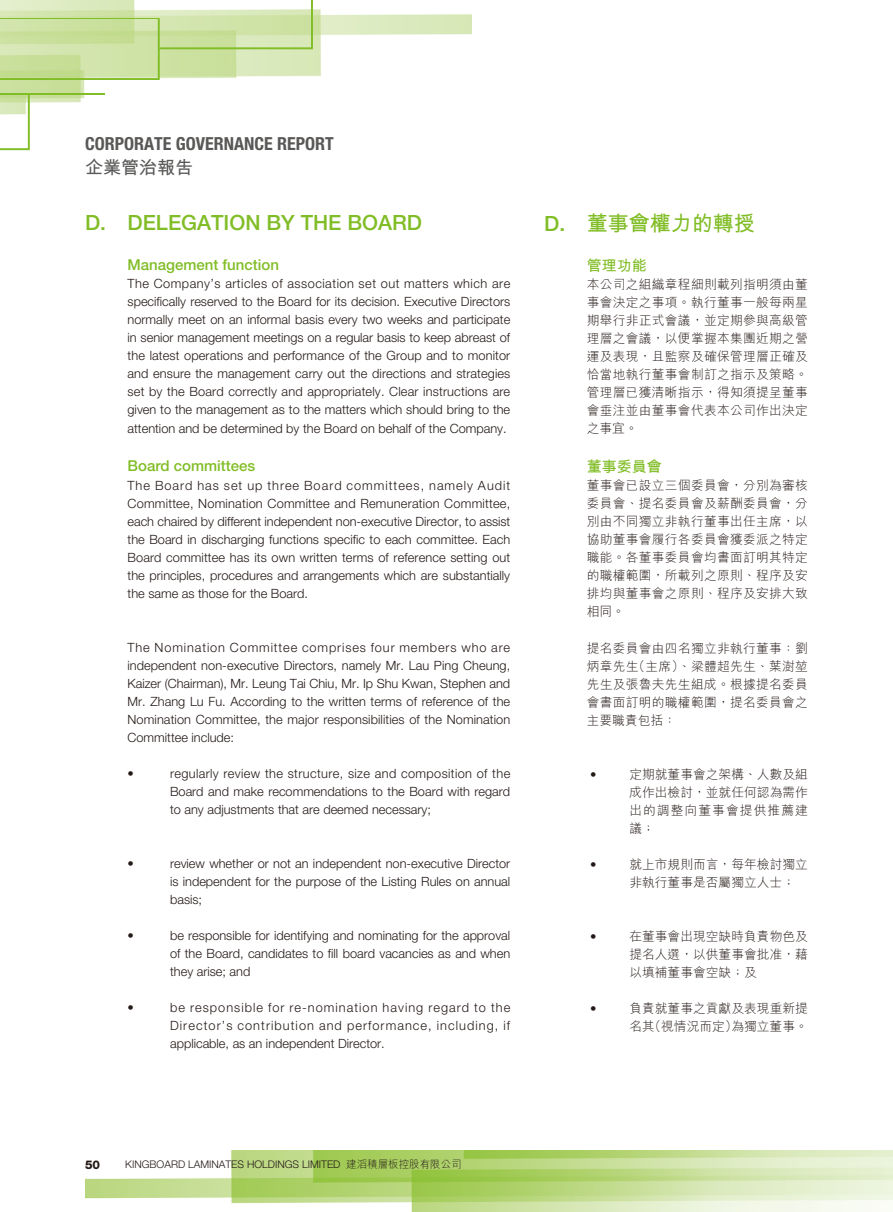
<style>
.page{position:relative;width:893px;height:1212px;background:#fff}
.page>*{position:absolute;margin:0;border:0;box-sizing:border-box;transform-origin:0 0}
.t1{font:500 21px "Helvetica Neue LT Std";color:#81bd26}
.t2{font:21px "M Hei HK Bold E Ten B5 H";color:#81bd26}
.t3{font:700 condensed 18px "Helvetica Neue LT Std";color:#595857}
.t4{font:18px "M Hei HK Bold E Ten B5 H";color:#595857}
.t5{font:500 15px "Helvetica Neue LT Std";color:#81bd26}
.t6{font:15px "M Hei HK Bold E Ten B5 H";color:#81bd26}
.t7{font:300 12.75px/18px "Helvetica Neue LT Std";color:#231916;text-align:justify}
.t8{font:12.75px/18px "M Hei HK Light E Ten B5 H";letter-spacing:.02em;color:#231916;text-align:justify}
.t9{font:12.75px/18px "M Hei HK Light E Ten B5 H";color:#231916}
.t10{font:800 12px "Helvetica Neue LT Std";color:#231916}
.t11{font:300 10.5px "Helvetica Neue LT Std";color:#231916}
.s1{font-family:"Helvetica Neue LT Std";font-weight:500}
.s2{font-family:"M Hei HK Light E Ten B5 H";font-weight:400}
</style>
<div class="page">
<img style="left:0;top:9px;width:472px;height:94px">
<img style="left:85px;top:1150px;width:808px;height:62px">
<svg style="left:0;top:0;width:313px;height:80px;background:#d1e4ac"></svg>
<hr style="left:0;top:93px;width:105px;height:2px;background:#81bd26">
<svg style="left:0;top:95px;width:30px;height:55px"></svg>
<hr style="left:0;top:18px;width:158px;height:1px;background:#81bd26">
<h2 class="t3" style="left:85px;top:137px;width:250px">CORPORATE GOVERNANCE REPORT</h2>
<h2 class="t4" style="left:85px;top:160px;width:110px">企業管治報告</h2>
<h1 class="t1" style="left:85px;top:215px;width:339px">D. DELEGATION BY THE BOARD</h1>
<p class="t5" style="left:128px;top:259px;width:153px">Management function</p>
<p class="t7" style="left:128px;top:276px;width:384px">The Company’s articles of association set out matters which are specifically reserved to the Board for its decision. Executive Directors normally meet on an informal basis every two weeks and participate in senior management meetings on a regular basis to keep abreast of the latest operations and performance of the Group and to monitor and ensure the management carry out the directions and strategies set by the Board correctly and appropriately. Clear instructions are given to the management as to the matters which should bring to the attention and be determined by the Board on behalf of the Company.</p>
<p class="t5" style="left:128px;top:460px;width:129px">Board committees</p>
<p class="t7" style="left:128px;top:477px;width:384px">The Board has set up three Board committees, namely Audit Committee, Nomination Committee and Remuneration Committee, each chaired by different independent non-executive Director, to assist the Board in discharging functions specific to each committee. Each Board committee has its own written terms of reference setting out the principles, procedures and arrangements which are substantially the same as those for the Board.</p>
<p class="t7" style="left:128px;top:639px;width:384px">The Nomination Committee comprises four members who are independent non-executive Directors, namely Mr. Lau Ping Cheung, Kaizer (Chairman), Mr. Leung Tai Chiu, Mr. Ip Shu Kwan, Stephen and Mr. Zhang Lu Fu. According to the written terms of reference of the Nomination Committee, the major responsibilities of the Nomination Committee include:</p>
<p class="t7" style="left:128px;top:765px;width:8px">•</p>
<p class="t7" style="left:170px;top:765px;width:342px">regularly review the structure, size and composition of the Board and make recommendations to the Board with regard to any adjustments that are deemed necessary;</p>
<p class="t7" style="left:128px;top:855px;width:8px">•</p>
<p class="t7" style="left:170px;top:855px;width:342px">review whether or not an independent non-executive Director is independent for the purpose of the Listing Rules on annual basis;</p>
<p class="t7" style="left:128px;top:927px;width:8px">•</p>
<p class="t7" style="left:170px;top:927px;width:342px">be responsible for identifying and nominating for the approval of the Board, candidates to fill board vacancies as and when they arise; and</p>
<p class="t7" style="left:128px;top:999px;width:8px">•</p>
<p class="t7" style="left:170px;top:999px;width:342px">be responsible for re-nomination having regard to the Director’s contribution and performance, including, if applicable, as an independent Director.</p>
<h1 class="t2" style="left:544px;top:216px;width:212px"><span class="s1">D.</span> 董事會權力的轉授</h1>
<p class="t6" style="left:587px;top:260px;width:61px">管理功能</p>
<p class="t8" style="left:587px;top:277px;width:223px">本公司之組織章程細則載列指明須由董事會決定之事項。執行董事一般每兩星期舉行非正式會議，並定期參與高級管理層之會議，以便掌握本集團近期之營運及表現，且監察及確保管理層正確及恰當地執行董事會制訂之指示及策略。管理層已獲清晰指示，得知須提呈董事會垂注並由董事會代表本公司作出決定之事宜。</p>
<p class="t6" style="left:587px;top:461px;width:76px">董事委員會</p>
<p class="t8" style="left:587px;top:478px;width:223px">董事會已設立三個委員會，分別為審核委員會、提名委員會及薪酬委員會，分別由不同獨立非執行董事出任主席，以協助董事會履行各委員會獲委派之特定職能。各董事委員會均書面訂明其特定的職權範圍，所載列之原則、程序及安排均與董事會之原則、程序及安排大致相同。</p>
<p class="t8" style="left:587px;top:640px;width:223px">提名委員會由四名獨立非執行董事：劉炳章先生（主席）、梁體超先生、葉澍堃先生及張魯夫先生組成。根據提名委員會書面訂明的職權範圍，提名委員會之主要職責包括：</p>
<p class="t7" style="left:590px;top:766px;width:8px">•</p>
<p class="t8" style="left:629px;top:766px;width:180px">定期就董事會之架構、人數及組成作出檢討，並就任何認為需作出的調整向董事會提供推薦建議；</p>
<p class="t7" style="left:590px;top:856px;width:8px">•</p>
<p class="t9" style="left:629px;top:856px;width:180px">就上市規則而言，每年檢討獨立非執行董事是否屬獨立人士；</p>
<p class="t7" style="left:590px;top:928px;width:8px">•</p>
<p class="t8" style="left:629px;top:928px;width:180px">在董事會出現空缺時負責物色及提名人選，以供董事會批准，藉以填補董事會空缺；及</p>
<p class="t7" style="left:590px;top:1000px;width:8px">•</p>
<p class="t9" style="left:629px;top:1000px;width:180px">負責就董事之貢獻及表現重新提名其（視情況而定）為獨立董事。</p>
<p class="t10" style="left:85px;top:1160px;width:17px">50</p>
<p class="t11" style="left:125px;top:1161px;width:338px">KINGBOARD LAMINATES HOLDINGS LIMITED <span class="s2">建滔積層板控股有限公司</span></p>
</div>
